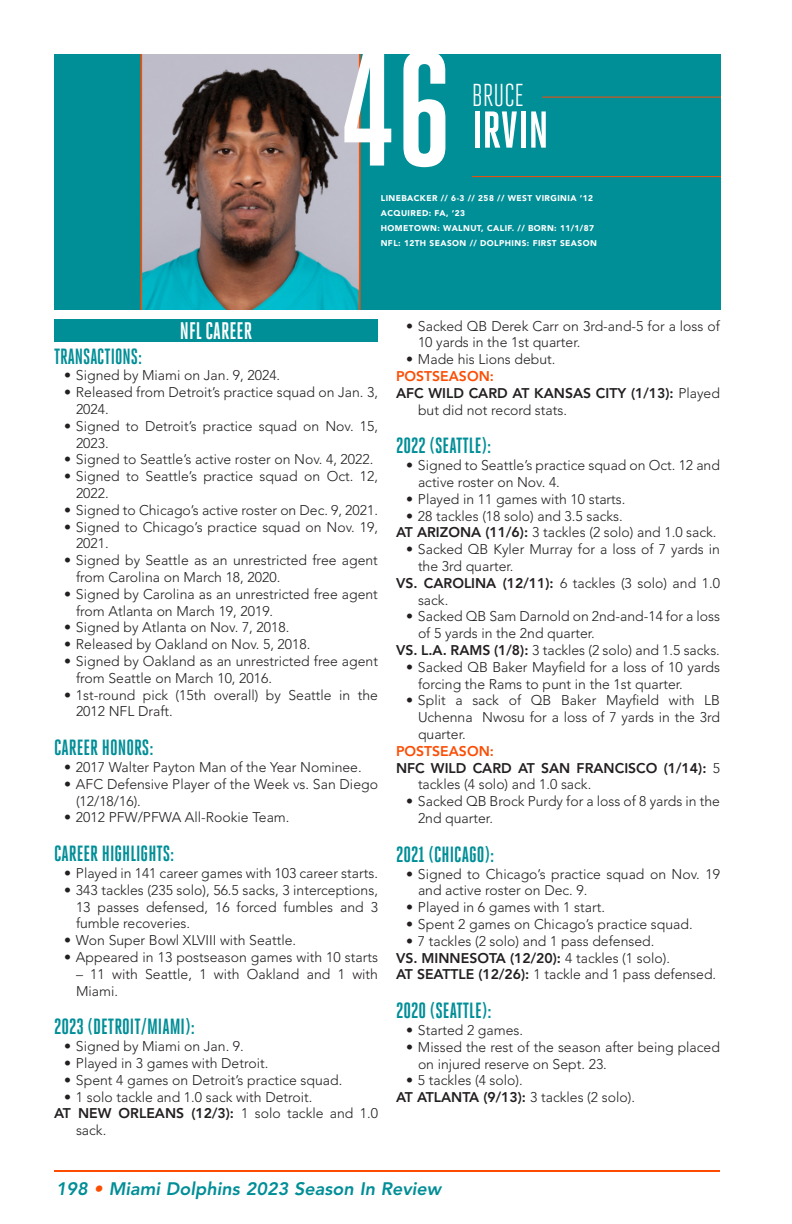
<style>
.page{position:relative;width:792px;height:1224px;background:#fff}
.page>*{position:absolute;margin:0;border:0;box-sizing:border-box;transform-origin:0 0}
.t1{font:700 162.2px "Heroic Condensed";color:#fff}
.t2{font:700 51.8px "Heroic Condensed";color:#fff}
.t3{font:31.6px "Heroic Condensed";color:#fff}
.t4{font:700 24px "Heroic Condensed";color:#fff}
.t5{font:700 22px "Heroic Condensed";color:#008e97}
.t6{font:italic 800 18px "Avenir LT Std";color:#008e97}
.t7{font:300 14px/16.8px "Avenir LT Std";color:#231f20}
.t8{font:800 14px/16.8px "Avenir LT Std";color:#231f20}
.t9{font:800 14px "Avenir LT Std";color:#fc4c02}
.t10{font:900 8.4px/15px "Avenir LT Std";letter-spacing:.05em;color:#fff}
.s1{font-weight:800}
.s2{font-weight:300}
.s3{color:#fc4c02}
</style>
<div class="page">
<hr style="left:54px;top:1170px;width:666px;height:2px;background:#fc4c02">
<div style="left:54px;top:54px;width:667px;height:256px;background:#008e97"></div>
<svg style="left:140px;top:54px;width:221px;height:256px;background:#7b7d7d"></svg>
<hr style="left:472px;top:176px;width:249px;height:1px;background:#fc4c02">
<hr style="left:542px;top:97px;width:179px;height:1px;background:#fc4c02">
<div style="left:54px;top:319px;width:324px;height:22px;background:#008e97"></div>
<p class="t1" style="left:341px;top:20px;width:113px">46</p>
<p class="t3" style="left:472px;top:78px;width:54px">BRUCE</p>
<p class="t2" style="left:472px;top:101px;width:78px">IRVIN</p>
<p class="t10" style="left:381px;top:191px;width:218px">LINEBACKER // 6-3 // 258 // WEST VIRGINIA ‘12<br>ACQUIRED: FA, ‘23<br>HOMETOWN: WALNUT, CALIF. // BORN: 11/1/87<br>NFL: 12TH SEASON // DOLPHINS: FIRST SEASON</p>
<p class="t4" style="left:180px;top:317px;width:74px">NFL CAREER</p>
<p class="t5" style="left:54px;top:344px;width:90px">TRANSACTIONS:</p>
<p class="t7" style="left:64px;top:367px;width:218px">• Signed by Miami on Jan. 9, 2024.</p>
<p class="t7" style="left:76px;top:384px;width:303px;text-indent:-12px">• Released from Detroit’s practice squad on Jan. 3,<br>2024.</p>
<p class="t7" style="left:76px;top:418px;width:304px;text-indent:-12px">• Signed to Detroit’s practice squad on Nov. 15,<br>2023.</p>
<p class="t7" style="left:64px;top:451px;width:311px">• Signed to Seattle’s active roster on Nov. 4, 2022.</p>
<p class="t7" style="left:76px;top:468px;width:304px;text-indent:-12px">• Signed to Seattle’s practice squad on Oct. 12,<br>2022.</p>
<p class="t7" style="left:64px;top:502px;width:315px">• Signed to Chicago’s active roster on Dec. 9, 2021.</p>
<p class="t7" style="left:76px;top:518px;width:303px;text-indent:-12px">• Signed to Chicago’s practice squad on Nov. 19,<br>2021.</p>
<p class="t7" style="left:76px;top:552px;width:303px;text-indent:-12px">• Signed by Seattle as an unrestricted free agent from Carolina on March 18, 2020.</p>
<p class="t7" style="left:76px;top:586px;width:303px;text-indent:-12px">• Signed by Carolina as an unrestricted free agent from Atlanta on March 19, 2019.</p>
<p class="t7" style="left:64px;top:619px;width:227px">• Signed by Atlanta on Nov. 7, 2018.</p>
<p class="t7" style="left:64px;top:636px;width:248px">• Released by Oakland on Nov. 5, 2018.</p>
<p class="t7" style="left:76px;top:653px;width:304px;text-indent:-12px">• Signed by Oakland as an unrestricted free agent from Seattle on March 10, 2016.</p>
<p class="t7" style="left:76px;top:686px;width:303px;text-indent:-12px">• 1st-round pick (15th overall) by Seattle in the<br>2012 NFL Draft.</p>
<p class="t5" style="left:54px;top:735px;width:101px">CAREER HONORS:</p>
<p class="t7" style="left:64px;top:759px;width:299px">• 2017 Walter Payton Man of the Year Nominee.</p>
<p class="t7" style="left:76px;top:776px;width:304px;text-indent:-12px">• AFC Defensive Player of the Week vs. San Diego (12/18/16).</p>
<p class="t7" style="left:64px;top:809px;width:227px">• 2012 PFW/PFWA All-Rookie Team.</p>
<p class="t5" style="left:54px;top:841px;width:122px">CAREER HIGHLIGHTS:</p>
<p class="t7" style="left:64px;top:865px;width:315px">• Played in 141 career games with 103 career starts.</p>
<p class="t7" style="left:76px;top:882px;width:304px;text-align:justify;text-indent:-12px">• 343 tackles (235 solo), 56.5 sacks, 3 interceptions, 13 passes defensed, 16 forced fumbles and 3 fumble recoveries.</p>
<p class="t7" style="left:64px;top:932px;width:234px">• Won Super Bowl XLVIII with Seattle.</p>
<p class="t7" style="left:64px;top:949px;width:315px">• Appeared in 13 postseason games with 10 starts</p>
<p class="t7" style="left:76px;top:966px;width:304px">– 11 with Seattle, 1 with Oakland and 1 with<br>Miami.</p>
<p class="t5" style="left:54px;top:1015px;width:142px">2023 (DETROIT/MIAMI):</p>
<p class="t7" style="left:64px;top:1038px;width:181px">• Signed by Miami on Jan. 9.</p>
<p class="t7" style="left:64px;top:1055px;width:206px">• Played in 3 games with Detroit.</p>
<p class="t7" style="left:64px;top:1072px;width:280px">• Spent 4 games on Detroit’s practice squad.</p>
<p class="t7" style="left:64px;top:1088px;width:250px">• 1 solo tackle and 1.0 sack with Detroit.</p>
<p class="t7" style="left:76px;top:1105px;width:303px;text-indent:-22px"><span class="s1">AT NEW ORLEANS (12/3):</span> 1 solo tackle and 1.0 sack.</p>
<p class="t7" style="left:418px;top:317px;width:304px;text-indent:-12px">• Sacked QB Derek Carr on 3rd-and-5 for a loss of<br>10 yards in the 1st quarter.</p>
<p class="t7" style="left:406px;top:351px;width:151px">• Made his Lions debut.</p>
<p class="t9" style="left:396px;top:368px;width:99px">POSTSEASON:</p>
<p class="t8" style="left:418px;top:385px;width:304px;text-indent:-22px">AFC WILD CARD AT KANSAS CITY (1/13): <span class="s2">Played but did not record stats.</span></p>
<p class="t5" style="left:396px;top:434px;width:97px">2022 (SEATTLE):</p>
<p class="t7" style="left:418px;top:457px;width:303px;text-indent:-12px">• Signed to Seattle’s practice squad on Oct. 12 and active roster on Nov. 4.</p>
<p class="t7" style="left:406px;top:491px;width:221px">• Played in 11 games with 10 starts.</p>
<p class="t7" style="left:406px;top:507px;width:218px">• 28 tackles (18 solo) and 3.5 sacks.</p>
<p class="t7" style="left:396px;top:524px;width:322px"><span class="s1">AT ARIZONA (11/6):</span> 3 tackles (2 solo) and 1.0 sack.</p>
<p class="t7" style="left:418px;top:541px;width:304px;text-indent:-12px">• Sacked QB Kyler Murray for a loss of 7 yards in the 3rd quarter.</p>
<p class="t7" style="left:418px;top:575px;width:304px;text-indent:-22px"><span class="s1">VS. CAROLINA (12/11):</span> 6 tackles (3 solo) and 1.0 sack.</p>
<p class="t7" style="left:418px;top:608px;width:304px;text-indent:-12px">• Sacked QB Sam Darnold on 2nd-and-14 for a loss of 5 yards in the 2nd quarter.</p>
<p class="t7" style="left:396px;top:642px;width:325px"><span class="s1">VS. L.A. RAMS (1/8):</span> 3 tackles (2 solo) and 1.5 sacks.</p>
<p class="t7" style="left:418px;top:659px;width:304px;text-indent:-12px">• Sacked QB Baker Mayfield for a loss of 10 yards forcing the Rams to punt in the 1st quarter.</p>
<p class="t7" style="left:418px;top:692px;width:304px;text-align:justify;text-indent:-12px">• Split a sack of QB Baker Mayfield with LB Uchenna Nwosu for a loss of 7 yards in the 3rd quarter.</p>
<p class="t9" style="left:396px;top:743px;width:99px">POSTSEASON:</p>
<p class="t8" style="left:418px;top:759px;width:303px;text-indent:-22px">NFC WILD CARD AT SAN FRANCISCO (1/14): <span class="s2">5 tackles (4 solo) and 1.0 sack.</span></p>
<p class="t7" style="left:418px;top:793px;width:304px;text-indent:-12px">• Sacked QB Brock Purdy for a loss of 8 yards in the<br>2nd quarter.</p>
<p class="t5" style="left:396px;top:842px;width:100px">2021 (CHICAGO):</p>
<p class="t7" style="left:418px;top:865px;width:303px;text-indent:-12px">• Signed to Chicago’s practice squad on Nov. 19 and active roster on Dec. 9.</p>
<p class="t7" style="left:406px;top:899px;width:201px">• Played in 6 games with 1 start.</p>
<p class="t7" style="left:406px;top:916px;width:288px">• Spent 2 games on Chicago’s practice squad.</p>
<p class="t7" style="left:406px;top:933px;width:250px">• 7 tackles (2 solo) and 1 pass defensed.</p>
<p class="t8" style="left:396px;top:949px;width:276px">VS. MINNESOTA (12/20): <span class="s2">4 tackles (1 solo).</span></p>
<p class="t7" style="left:396px;top:966px;width:322px"><span class="s1">AT SEATTLE (12/26):</span> 1 tackle and 1 pass defensed.</p>
<p class="t5" style="left:396px;top:998px;width:97px">2020 (SEATTLE):</p>
<p class="t7" style="left:406px;top:1022px;width:119px">• Started 2 games.</p>
<p class="t7" style="left:418px;top:1039px;width:303px;text-indent:-12px">• Missed the rest of the season after being placed on injured reserve on Sept. 23.</p>
<p class="t7" style="left:406px;top:1072px;width:118px">• 5 tackles (4 solo).</p>
<p class="t8" style="left:396px;top:1089px;width:241px">AT ATLANTA (9/13): <span class="s2">3 tackles (2 solo).</span></p>
<p class="t6" style="left:56px;top:1178px;width:387px">198 <span class="s3">•</span> Miami Dolphins 2023 Season In Review</p>
</div>
